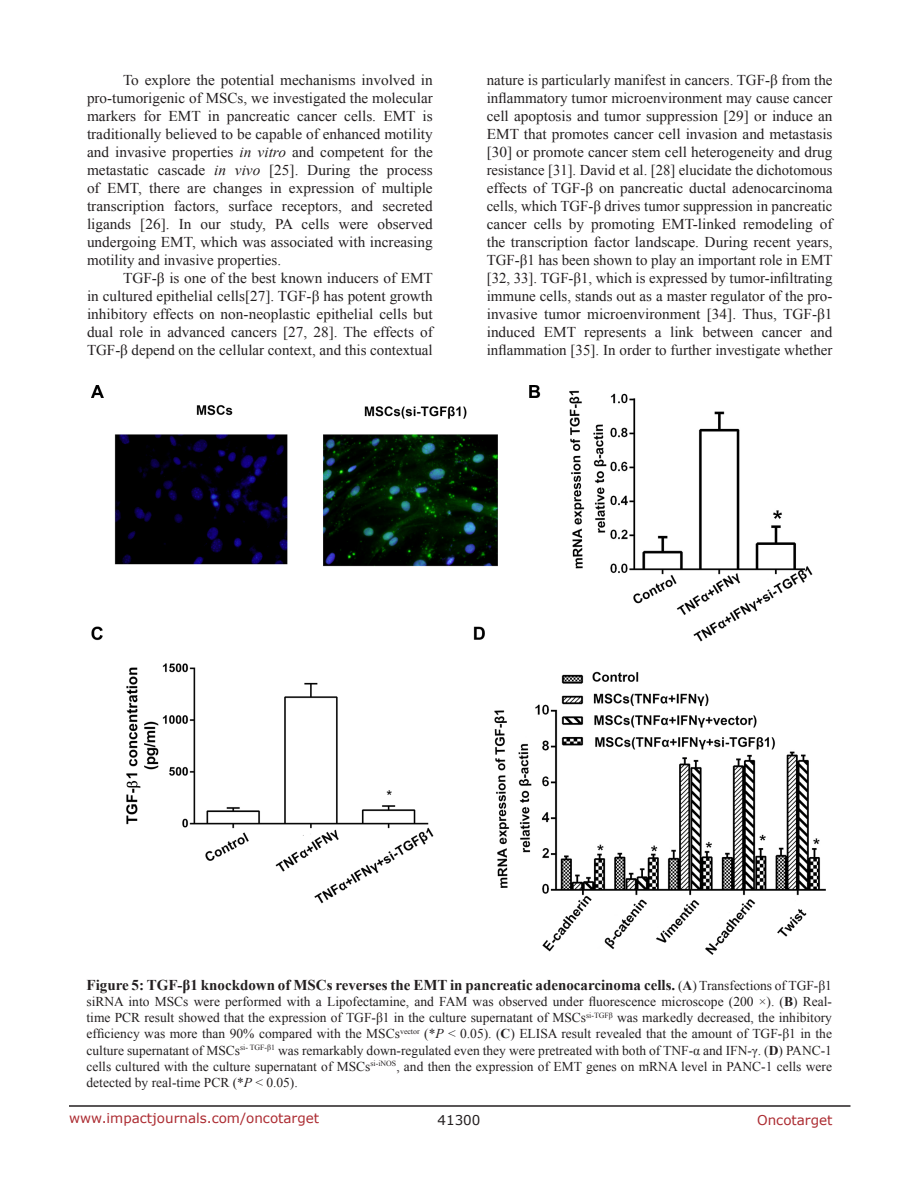
<style>
.page{position:relative;width:918px;height:1188px;background:#fff}
.page>*{position:absolute;margin:0;border:0;box-sizing:border-box;transform-origin:0 0}
.t1{font:15px/18px "Times New Roman";color:#231f20;text-align:justify}
.t2{font:700 15px "Times New Roman";color:#231f20}
.t3{font:13.5px/16.2px "Times New Roman";color:#231f20;text-align:justify}
.t4{font:13.5px "Verdana";color:#ac2b31}
.t5{font:13.5px "Verdana";color:#231f20}
.s1{font-style:italic}
.s2{font-weight:400;font-size:13.5px}
.s3{font-size:13.5px}
.s4{font-weight:700}
</style>
<div class="page">
<hr style="left:69px;top:1105px;width:781px;height:2px;background:#231f20">
<img style="left:92px;top:385px;width:734px;height:570px">
<p class="t1" style="left:87px;top:71px;width:347px;text-indent:36px">To explore the potential mechanisms involved in pro-tumorigenic of MSCs, we investigated the molecular markers for EMT in pancreatic cancer cells. EMT is traditionally believed to be capable of enhanced motility and invasive properties <span class="s1">in vitro</span> and competent for the metastatic cascade <span class="s1">in vivo</span> [25]. During the process of EMT, there are changes in expression of multiple transcription factors, surface receptors, and secreted ligands [26]. In our study, PA cells were observed undergoing EMT, which was associated with increasing motility and invasive properties.</p>
<p class="t1" style="left:87px;top:269px;width:348px;text-indent:36px">TGF-β is one of the best known inducers of EMT in cultured epithelial cells[27]. TGF-β has potent growth inhibitory effects on non-neoplastic epithelial cells but dual role in advanced cancers [27, 28]. The effects of TGF-β depend on the cellular context, and this contextual</p>
<p class="t1" style="left:487px;top:71px;width:347px">nature is particularly manifest in cancers. TGF-β from the inflammatory tumor microenvironment may cause cancer cell apoptosis and tumor suppression [29] or induce an EMT that promotes cancer cell invasion and metastasis [30] or promote cancer stem cell heterogeneity and drug resistance [31]. David et al. [28] elucidate the dichotomous effects of TGF-β on pancreatic ductal adenocarcinoma cells, which TGF-β drives tumor suppression in pancreatic cancer cells by promoting EMT-linked remodeling of the transcription factor landscape. During recent years, TGF-β1 has been shown to play an important role in EMT [32, 33]. TGF-β1, which is expressed by tumor-infiltrating immune cells, stands out as a master regulator of the pro&shy;invasive tumor microenvironment [34]. Thus, TGF-β1 induced EMT represents a link between cancer and inflammation [35]. In order to further investigate whether</p>
<p class="t2" style="left:87px;top:974px;width:747px">Figure 5: TGF-β1 knockdown of MSCs reverses the EMT in pancreatic adenocarcinoma cells. <span class="s2">(</span><span class="s3">A</span><span class="s2">) Transfections of TGF-β1</span></p>
<p class="t3" style="left:87px;top:993px;width:747px">siRNA into MSCs were performed with a Lipofectamine, and FAM was observed under fluorescence microscope (200 ×). (<span class="s4">B</span>) Real&shy;time PCR result showed that the expression of TGF-β1 in the culture supernatant of MSCs<sup>si-TGFβ</sup> was markedly decreased, the inhibitory efficiency was more than 90% compared with the MSCs<sup>vector</sup> (*<span class="s1">P</span> &lt; 0.05). (<span class="s4">C</span>) ELISA result revealed that the amount of TGF-β1 in the culture supernatant of MSCs<sup>si-</sup> <sup>TGF-β1</sup> was remarkably down-regulated even they were pretreated with both of TNF-α and IFN-γ. (<span class="s4">D</span>) PANC-1 cells cultured with the culture supernatant of MSCs<sup>si-iNOS</sup>, and then the expression of EMT genes on mRNA level in PANC-1 cells were detected by real-time PCR (*<span class="s1">P</span> &lt; 0.05).</p>
<p class="t4" style="left:69px;top:1109px;width:252px">www.impactjournals.com/oncotarget</p>
<p class="t5" style="left:438px;top:1111px;width:44px">41300</p>
<p class="t4" style="left:757px;top:1111px;width:77px">Oncotarget</p>
</div>
